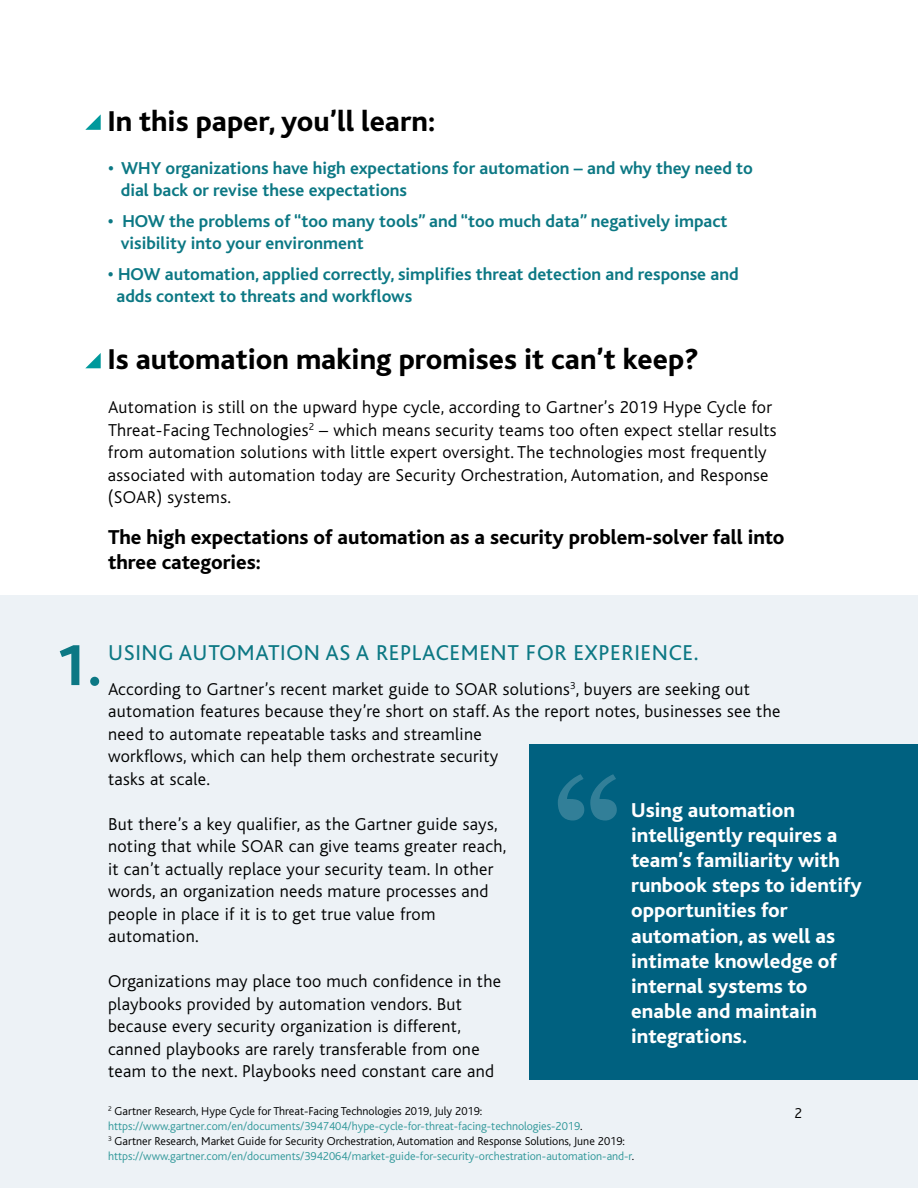
<style>
.page{position:relative;width:918px;height:1188px;background:#fff}
.page>*{position:absolute;margin:0;border:0;box-sizing:border-box;transform-origin:0 0}
.t1{font:800 60px "Bliss";color:#0c7884}
.t2{font:800 30px "Bliss";color:#000}
.t3{font:22.5px "Bliss";letter-spacing:.03em;color:#0c7884}
.t4{font:800 21px/25.2px "Bliss";color:#fff}
.t5{font:800 21px/25.2px "Bliss";color:#000}
.t6{font:300 18px/22.5px "Bliss";letter-spacing:.02em;color:#000101}
.t7{font:300 18px/22.5px "Bliss";letter-spacing:.02em;color:#000}
.t8{font:700 18px/22.5px "Bliss";color:#0c7884}
.t9{font:300 15px "Bliss";color:#000101}
.t10{font:300 12px/15px "Bliss";color:#31989a}
.s1{color:#000101}
.s2{color:#000}
</style>
<div class="page">
<div style="left:0;top:595px;width:918px;height:593px;background:#edf2f6"></div>
<svg style="left:85px;top:114px;width:16px;height:16px"></svg>
<svg style="left:85px;top:353px;width:16px;height:15px"></svg>
<div style="left:529px;top:745px;width:389px;height:335px;background:#006180"></div>
<svg style="left:558px;top:774px;width:59px;height:47px"></svg>
<h2 class="t2" style="left:108px;top:106px;width:329px">In this paper, you’ll learn:</h2>
<p class="t8" style="left:121px;top:157px;width:634px;text-indent:-13px">• WHY organizations have high expectations for automation – and why they need to dial back or revise these expectations</p>
<p class="t8" style="left:121px;top:210px;width:608px;text-indent:-13px">• HOW the problems of “too many tools” and “too much data” negatively impact visibility into your environment</p>
<p class="t8" style="left:117px;top:263px;width:624px;text-indent:-9px">• HOW automation, applied correctly, simplifies threat detection and response and adds context to threats and workflows</p>
<h2 class="t2" style="left:108px;top:344px;width:592px">Is automation making promises it can’t keep?</h2>
<p class="t7" style="left:108px;top:397px;width:670px">Automation is still on the upward hype cycle, according to Gartner’s <span class="s1">2019 Hype Cycle for Threat-Facing Technologies</span><sup>2</sup> – which means security teams too often expect stellar results from automation solutions with little expert oversight. The technologies most frequently associated with automation today are Security Orchestration, Automation, and Response (SOAR) systems.</p>
<p class="t5" style="left:108px;top:525px;width:678px">The high expectations of automation as a security problem-solver fall into three categories:</p>
<h1 class="t1" style="left:54px;top:634px;width:49px">1.</h1>
<p class="t3" style="left:108px;top:641px;width:592px">USING AUTOMATION AS A REPLACEMENT FOR EXPERIENCE.</p>
<p class="t6" style="left:108px;top:678px;width:674px">According to Gartner’s recent market guide to SOAR solutions<sup>3</sup>, buyers are seeking out automation features because they’re short on staff. As the report notes, businesses see the need to automate repeatable tasks and streamline<br>workflows, which can help them orchestrate security<br>tasks at scale.</p>
<p class="t6" style="left:108px;top:813px;width:400px">But there’s a key qualifier, as the Gartner guide says, noting that while SOAR can give teams greater reach, it can’t actually replace your security team. In other words, an organization needs mature processes and people in place if it is to get true value from automation.</p>
<p class="t6" style="left:108px;top:970px;width:395px">Organizations may place too much confidence in the playbooks provided by automation vendors. But because every security organization is different, canned playbooks are rarely transferable from one team to the next. Playbooks need constant care and</p>
<p class="t4" style="left:631px;top:798px;width:232px">Using automation intelligently requires a team’s familiarity with runbook steps to identify opportunities for automation, as well as intimate knowledge of internal systems to enable and maintain integrations.</p>
<p class="t10" style="left:108px;top:1104px;width:528px"><sup>2</sup> <span class="s2">Gartner Research, Hype Cycle for Threat-Facing Technologies 2019, July 2019: </span>https://www.gartner.com/en/documents/3947404/hype-cycle-for-threat-facing-technologies-2019<span class="s2">.<br></span><sup>3</sup> <span class="s2">Gartner Research, Market Guide for Security Orchestration, Automation and Response Solutions, June 2019: </span>https://www.gartner.com/en/documents/3942064/market-guide-for-security-orchestration-automation-and-r<span class="s2">.</span></p>
<p class="t9" style="left:795px;top:1105px;width:9px">2</p>
</div>
